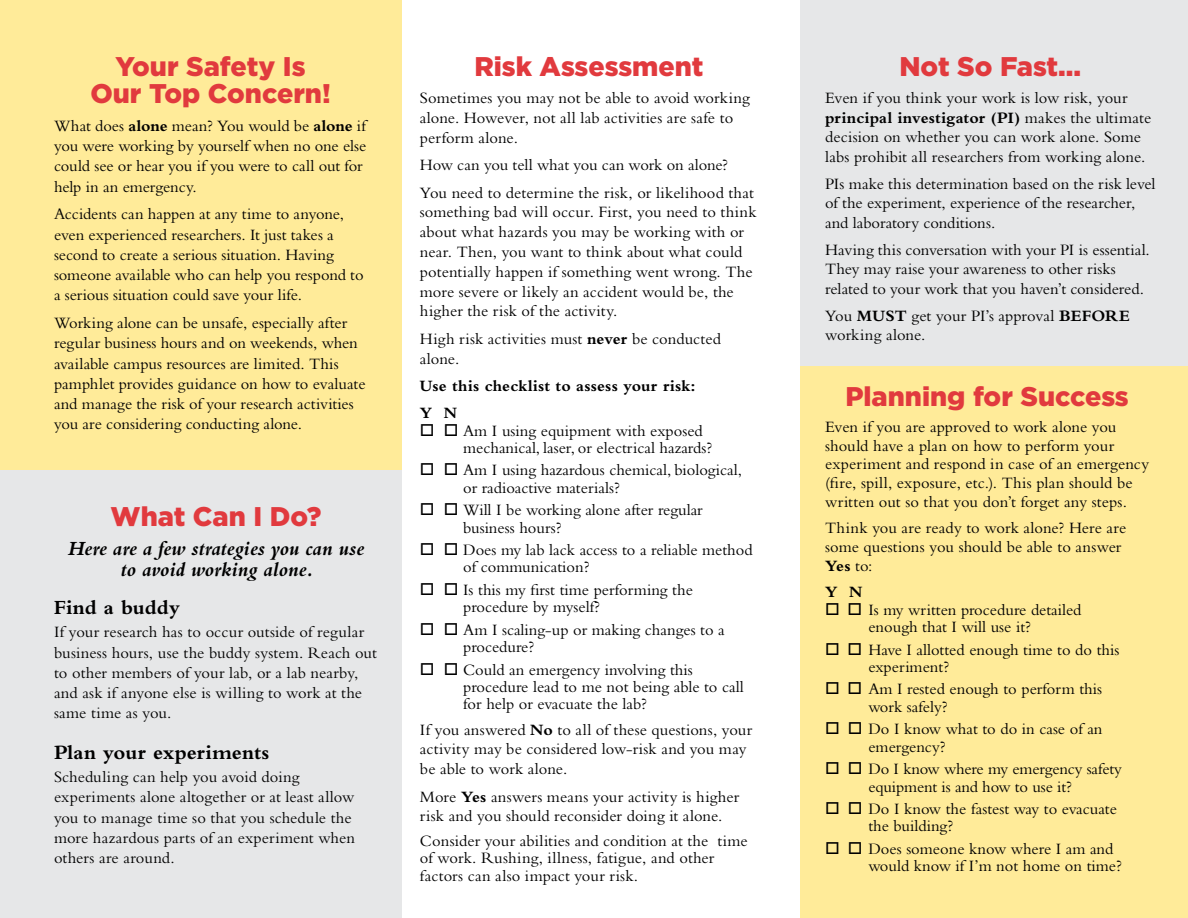
<style>
.page{position:relative;width:1188px;height:918px;background:#fff}
.page>*{position:absolute;margin:0;border:0;box-sizing:border-box;transform-origin:0 0}
.t1{font:900 27px/27px "Gotham";color:#e13a3e;text-align:center}
.t2{font:italic 700 21px/21px "Bembo Std";color:#000;text-align:center}
.t3{font:700 21px "Bembo Std";letter-spacing:.005em;color:#000}
.t4{font:16.5px/20.2px "Bembo Std";color:#000}
.t5{font:700 16.5px/27.3px "Bembo Std";letter-spacing:.01em;color:#000}
.s1{font-weight:700}
</style>
<div class="page">
<div style="left:800px;top:0;width:388px;height:373px;background:#e6e7e8"></div>
<div style="left:800px;top:366px;width:388px;height:552px;background:#ffeb99"></div>
<div style="left:0;top:450px;width:402px;height:468px;background:#e6e7e8"></div>
<div style="left:0;top:0;width:402px;height:469px;background:#ffeb99"></div>
<h1 class="t1" style="left:90px;top:53px;width:242px">Your Safety Is<br>Our Top Concern!</h1>
<p class="t4" style="left:54px;top:115px;width:314px">What does <span class="s1">alone</span> mean? You would be <span class="s1">alone</span> if you were working by yourself when no one else could see or hear you if you were to call out for help in an emergency.</p>
<p class="t4" style="left:54px;top:204px;width:311px">Accidents can happen at any time to anyone, even experienced researchers. It just takes a second to create a serious situation. Having someone available who can help you respond to a serious situation could save your life.</p>
<p class="t4" style="left:54px;top:312px;width:313px">Working alone can be unsafe, especially after regular business hours and on weekends, when available campus resources are limited. This pamphlet provides guidance on how to evaluate and manage the risk of your research activities you are considering conducting alone.</p>
<h1 class="t1" style="left:111px;top:503px;width:212px">What Can I Do?</h1>
<p class="t2" style="left:68px;top:538px;width:298px">Here are a few strategies you can use to avoid working alone.</p>
<p class="t3" style="left:54px;top:596px;width:127px">Find a buddy</p>
<p class="t4" style="left:54px;top:622px;width:324px">If your research has to occur outside of regular business hours, use the buddy system. Reach out to other members of your lab, or a lab nearby, and ask if anyone else is willing to work at the same time as you.</p>
<p class="t3" style="left:54px;top:740px;width:217px">Plan your experiments</p>
<p class="t4" style="left:54px;top:767px;width:302px">Scheduling can help you avoid doing experiments alone altogether or at least allow you to manage time so that you schedule the more hazardous parts of an experiment when others are around.</p>
<h1 class="t1" style="left:474px;top:53px;width:231px">Risk Assessment</h1>
<p class="t4" style="left:420px;top:88px;width:332px;line-height:19.8px">Sometimes you may not be able to avoid working alone. However, not all lab activities are safe to perform alone.</p>
<p class="t4" style="left:420px;top:151px;width:336px;line-height:27.3px">How can you tell what you can work on alone?<br>You need to determine the risk, or likelihood that</p>
<p class="t4" style="left:420px;top:202px;width:338px;line-height:19.8px">something bad will occur. First, you need to think about what hazards you may be working with or near. Then, you want to think about what could potentially happen if something went wrong. The more severe or likely an accident would be, the higher the risk of the activity.</p>
<p class="t4" style="left:420px;top:328px;width:303px;line-height:19.8px">High risk activities must <span class="s1">never</span> be conducted alone.</p>
<p class="t5" style="left:420px;top:372px;width:277px">Use this checklist to assess your risk:<br>Y N</p>
<p class="t4" style="left:463px;top:421px;width:251px;line-height:17.2px;text-indent:-43px">□ □ Am I using equipment with exposed mechanical, laser, or electrical hazards?</p>
<p class="t4" style="left:463px;top:461px;width:280px;line-height:17.2px;text-indent:-43px">□ □ Am I using hazardous chemical, biological, or radioactive materials?</p>
<p class="t4" style="left:463px;top:501px;width:241px;line-height:17.2px;text-indent:-43px">□ □ Will I be working alone after regular business hours?</p>
<p class="t4" style="left:463px;top:541px;width:291px;line-height:17.2px;text-indent:-43px">□ □ Does my lab lack access to a reliable method of communication?</p>
<p class="t4" style="left:463px;top:581px;width:231px;line-height:17.2px;text-indent:-43px">□ □ Is this my first time performing the procedure by myself?</p>
<p class="t4" style="left:463px;top:621px;width:263px;line-height:17.2px;text-indent:-43px">□ □ Am I scaling-up or making changes to a procedure?</p>
<p class="t4" style="left:463px;top:661px;width:282px;line-height:17.2px;text-indent:-43px">□ □ Could an emergency involving this procedure lead to me not being able to call for help or evacuate the lab?</p>
<p class="t4" style="left:420px;top:719px;width:334px;line-height:19.8px">If you answered <span class="s1">No</span> to all of these questions, your activity may be considered low-risk and you may be able to work alone.</p>
<p class="t4" style="left:420px;top:786px;width:321px;line-height:19.8px">More <span class="s1">Yes</span> answers means your activity is higher risk and you should reconsider doing it alone.</p>
<p class="t4" style="left:420px;top:832px;width:329px;line-height:17.2px">Consider your abilities and condition at the time of work. Rushing, illness, fatigue, and other factors can also impact your risk.</p>
<h1 class="t1" style="left:899px;top:53px;width:183px">Not So Fast...</h1>
<p class="t4" style="left:825px;top:88px;width:328px;line-height:19.5px">Even if you think your work is low risk, your <span class="s1">principal investigator (PI)</span> makes the ultimate decision on whether you can work alone. Some labs prohibit all researchers from working alone.</p>
<p class="t4" style="left:825px;top:173px;width:332px;line-height:19.5px">PIs make this determination based on the risk level of the experiment, experience of the researcher, and laboratory conditions.</p>
<p class="t4" style="left:825px;top:239px;width:326px;line-height:19.5px">Having this conversation with your PI is essential.<br>They may raise your awareness to other risks related to your work that you haven’t considered.</p>
<p class="t4" style="left:825px;top:306px;width:306px;line-height:19.5px">You <span class="s1">MUST</span> get your PI’s approval <span class="s1">BEFORE </span>working alone.</p>
<h1 class="t1" style="left:845px;top:382px;width:285px">Planning for Success</h1>
<p class="t4" style="left:825px;top:417px;width:326px;line-height:18.8px">Even if you are approved to work alone you should have a plan on how to perform your experiment and respond in case of an emergency (fire, spill, exposure, etc.). This plan should be written out so that you don’t forget any steps.</p>
<p class="t4" style="left:825px;top:518px;width:303px;line-height:18.8px">Think you are ready to work alone? Here are some questions you should be able to answer<br><span class="s1">Yes</span> to:</p>
<p class="t5" style="left:825px;top:579px;width:39px">Y N</p>
<p class="t4" style="left:825px;top:601px;width:258px;line-height:17.2px;text-align:center">□ □ Is my written procedure detailed enough that I will use it?</p>
<p class="t4" style="left:868px;top:640px;width:253px;line-height:17.2px;text-indent:-43px">□ □ Have I allotted enough time to do this experiment?</p>
<p class="t4" style="left:868px;top:680px;width:235px;line-height:17.2px;text-indent:-43px">□ □ Am I rested enough to perform this work safely?</p>
<p class="t4" style="left:868px;top:720px;width:236px;line-height:17.2px;text-indent:-43px">□ □ Do I know what to do in case of an emergency?</p>
<p class="t4" style="left:825px;top:760px;width:298px;line-height:17.2px;text-align:center">□ □ Do I know where my emergency safety equipment is and how to use it?</p>
<p class="t4" style="left:868px;top:800px;width:250px;line-height:17.2px;text-indent:-43px">□ □ Do I know the fastest way to evacuate the building?</p>
<p class="t4" style="left:868px;top:840px;width:255px;line-height:17.2px;text-indent:-43px">□ □ Does someone know where I am and would know if I’m not home on time?</p>
</div>
